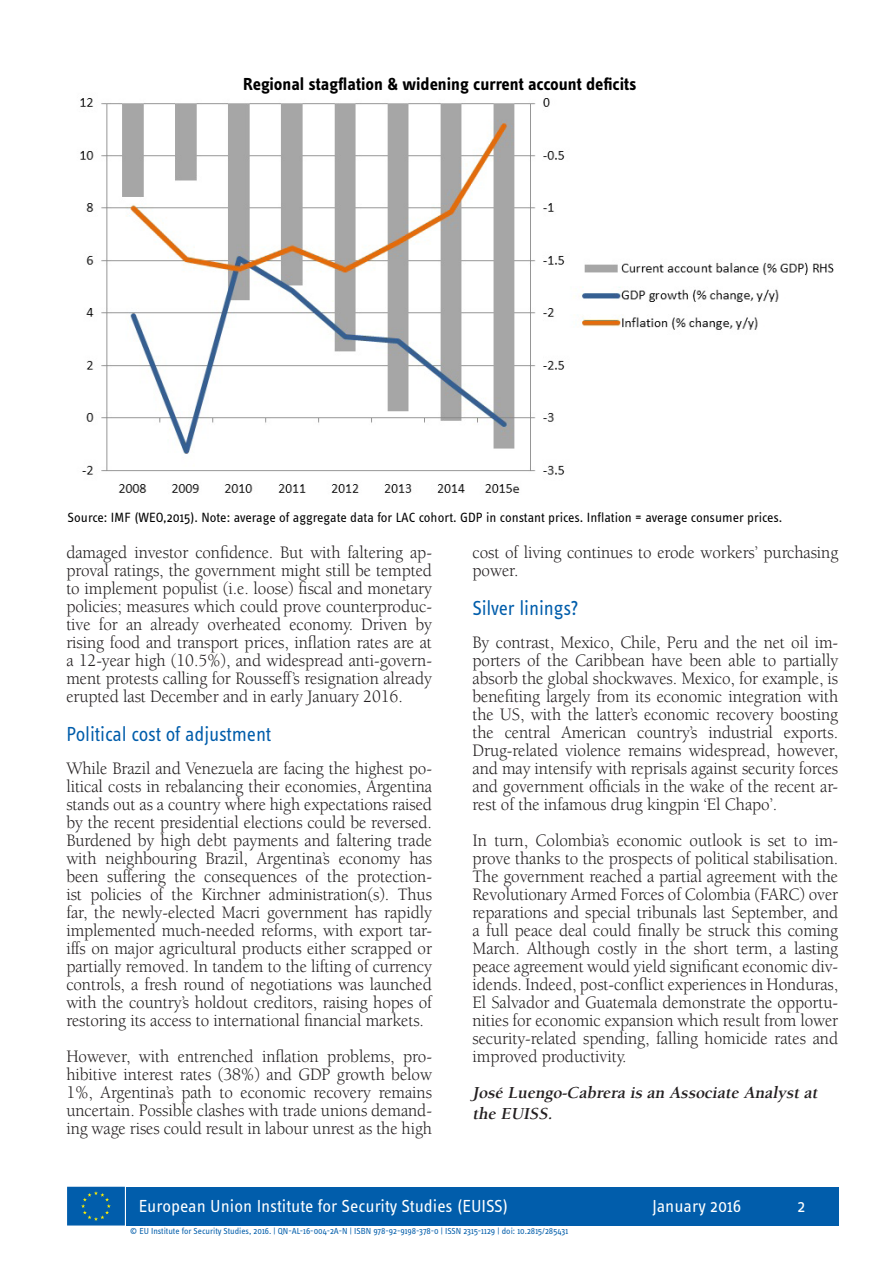
<style>
.page{position:relative;width:893px;height:1263px;background:#fff}
.page>*{position:absolute;margin:0;border:0;box-sizing:border-box;transform-origin:0 0}
.Normal_text{font:21px "Info OT Text";letter-spacing:-.005em;color:#015dab;scale:.95 1}
.Normal_text-2{font:18px/18px "Berkeley Std";letter-spacing:-.005em;color:#231f20;text-align:justify;scale:.95 1}
.t1{font:18px "Info OT Text";color:#fff}
.t2{font:700 18px "Info OT Text";color:#000}
.Author_Bio{font:italic 700 17.25px/20.7px "Berkeley Std";color:#231f20}
.Source{font:13.8px "Info OT Text";color:#000}
.ISSN{font:9px "Info OT Text";color:#005daa}
.s1{color:#015dab}
</style>
<div class="page">
<img style="left:80px;top:98px;width:754px;height:395px">
<div style="left:127px;top:1187px;width:712px;height:38px;background:#015dab"></div>
<div style="left:67px;top:1187px;width:58px;height:38px;background:#015dab;border:2px solid #015dab"></div>
<svg style="left:81px;top:1191px;width:30px;height:30px"></svg>
<p class="t2" style="left:243px;top:73px;width:395px">Regional stagflation &amp; widening current account deficits</p>
<p class="Source" style="left:68px;top:509px;width:716px">Source: IMF (WEO,2015). N ote: average of aggregate data for LAC cohort. GDP in constant prices. Inflation = average consumer prices.</p>
<p class="Normal_text-2" style="left:66px;top:544px;width:386px">damaged investor confidence. But with faltering ap&shy;proval ratings, the government might still be tempted to implement populist (i.e. loose) fiscal and monetary policies; measures which could prove counterproduc&shy;tive for an already overheated economy. Driven by rising food and transport prices, inflation rates are at a 12-year high (10.5%), and widespread anti-govern&shy;ment protests calling for Rousseff’s resignation already erupted last December and in early January 2016.</p>
<p class="Normal_text" style="left:66px;top:721px;width:217px">Political cost of adjustment</p>
<p class="Normal_text-2" style="left:66px;top:760px;width:386px">While Brazil and Venezuela are facing the highest po&shy;litical costs in rebalancing their economies, Argentina stands out as a country where high expectations raised by the recent presidential elections could be reversed.<br>Burdened by high debt payments and faltering trade with neighbouring Brazil, Argentina’s economy has been suffering the consequences of the protection&shy;ist policies of the Kirchner administration(s). Thus far, the newly-elected Macri government has rapidly implemented much-needed reforms, with export tar&shy;iffs on major agricultural products either scrapped or partially removed. In tandem to the lifting of currency controls, a fresh round of negotiations was launched with the country’s holdout creditors, raising hopes of restoring its access to international financial markets.</p>
<p class="Normal_text-2" style="left:66px;top:1048px;width:386px">However, with entrenched inflation problems, pro&shy;hibitive interest rates (38%) and GDP growth below 1%, Argentina’s path to economic recovery remains uncertain. Possible clashes with trade unions demand&shy;ing wage rises could result in labour unrest as the high</p>
<p class="Normal_text-2" style="left:472px;top:544px;width:386px">cost of living continues to erode workers’ purchasing power.</p>
<p class="Normal_text" style="left:472px;top:595px;width:113px">Silver linings?</p>
<p class="Normal_text-2" style="left:472px;top:634px;width:386px">By contrast, Mexico, Chile, Peru and the net oil im&shy;porters of the Caribbean have been able to partially absorb the global shockwaves. Mexico, for example, is benefiting largely from its economic integration with the US, with the latter’s economic recovery boosting the central American country’s industrial exports.<br>Drug-related violence remains widespread, however, and may intensify with reprisals against security forces and government officials in the wake of the recent ar&shy;rest of the infamous drug kingpin ‘El Chapo’.</p>
<p class="Normal_text-2" style="left:472px;top:832px;width:386px">In turn, Colombia’s economic outlook is set to im&shy;prove thanks to the prospects of political stabilisation.<br>The government reached a partial agreement with the Revolutionary Armed Forces of Colombia (FARC) over reparations and special tribunals last September, and a full peace deal could finally be struck this coming March. Although costly in the short term, a lasting peace agreement would yield significant economic div&shy;idends. Indeed, post-conflict experiences in Honduras, El Salvador and Guatemala demonstrate the opportu&shy;nities for economic expansion which result from lower security-related spending, falling homicide rates and improved productivity.</p>
<p class="Author_Bio" style="left:472px;top:1083px;width:350px">José Luengo-Cabrera is an Associate Analyst at the EUISS.</p>
<p class="t1" style="left:139px;top:1194px;width:371px">European Union Institute for Security Studies (EUISS)</p>
<p class="t1" style="left:652px;top:1194px;width:91px">January 2016</p>
<p class="t1" style="left:798px;top:1194px;width:9px">2</p>
<p class="ISSN" style="left:130px;top:1225px;width:440px">© EU Institute for Security Studies, 2016. | QN -AL-16-004-2A-N | ISBN 978-92-9198-378-0 <span class="s1">| I</span>SSN 2315-1129 <span class="s1">|</span> doi: 10.2815/285431</p>
</div>
